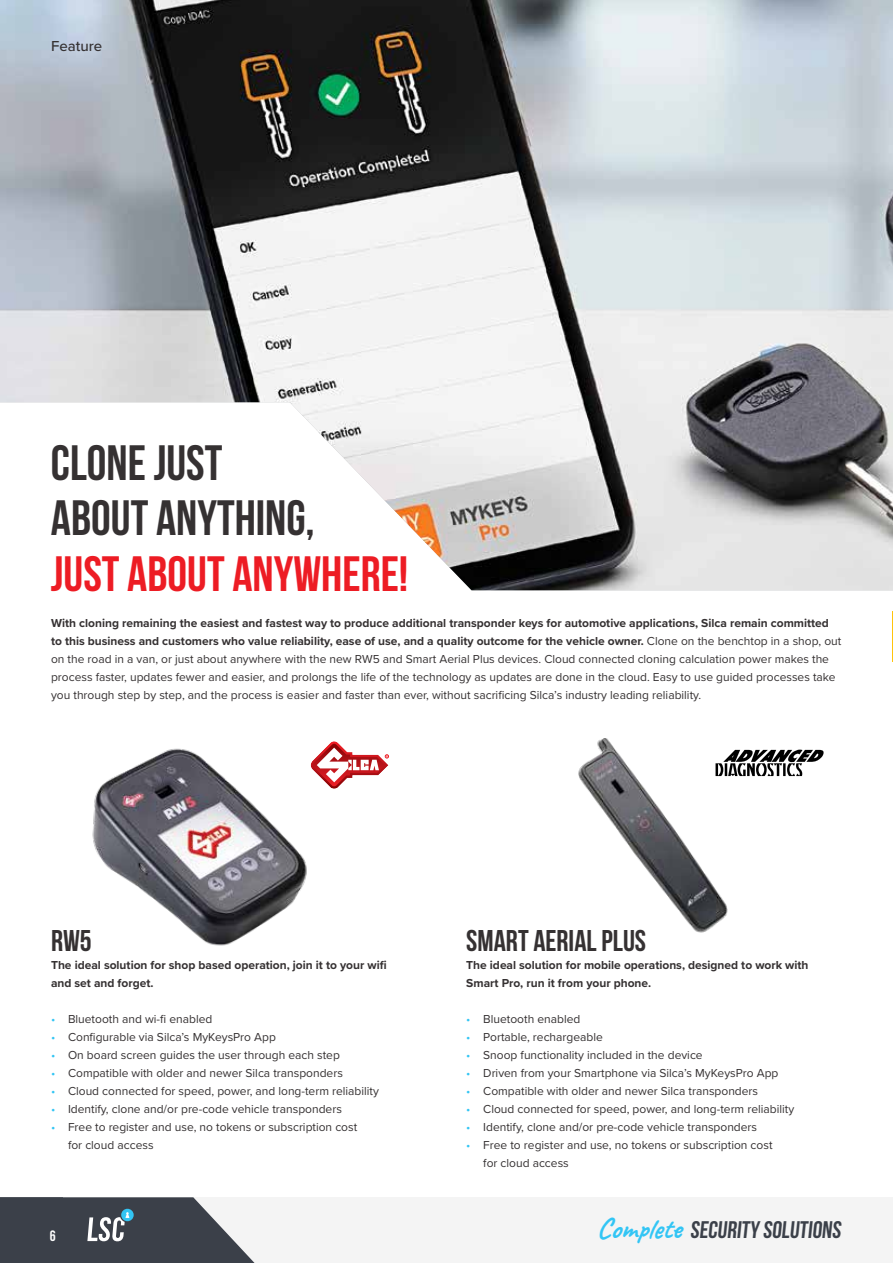
<style>
.page{position:relative;width:893px;height:1263px;background:#fff}
.page>*{position:absolute;margin:0;border:0;box-sizing:border-box;transform-origin:0 0}
.t1{font:700 49.65px/55.5px "Bebas Neue";color:#353132}
.t2{font:700 49.65px "Bebas Neue";color:#ed1c24}
.t3{font:700 30px "Bebas Neue";color:#353132}
.t4{font:700 28.5px "Caveat";color:#32c5f4}
.t5{font:700 24px "Bebas Neue";color:#3b4049}
.t6{font:500 15px "Proxima Nova";color:#353132}
.t7{font:700 15px "Bebas Neue";color:#fff}
.t8{font:12px/18px "Proxima Nova";color:#353132}
.t9{font:700 12px/18px "Proxima Nova";color:#353132}
.s1{font-weight:700}
.s2{color:#32c5f4}
</style>
<div class="page">
<img style="left:0;top:0;width:893px;height:590px">
<svg style="left:312px;top:741px;width:77px;height:48px"></svg>
<svg style="left:729px;top:750px;width:94px;height:26px"></svg>
<div style="left:63px;top:1197px;width:830px;height:66px;background:#f4f4f4"></div>
<svg style="left:0;top:1197px;width:255px;height:66px;background:#565b63"></svg>
<hr style="left:892px;top:611px;width:1px;height:51px;background:#ffc40c">
<img style="left:92px;top:748px;width:220px;height:198px">
<img style="left:578px;top:738px;width:151px;height:195px">
<p class="t6" style="left:51px;top:35px;width:53px">Feature</p>
<h1 class="t1" style="left:51px;top:434px;width:265px">CLONE JUST<br>ABOUT ANYTHING,</h1>
<h1 class="t2" style="left:51px;top:546px;width:359px">JUST ABOUT ANYWHERE!</h1>
<p class="t8" style="left:51px;top:614px;width:792px"><span class="s1">With cloning remaining the easiest and fastest way to produce additional transponder keys for automotive applications, Silca remain committed to this business and customers who value reliability, ease of use, and a quality outcome for the vehicle owner.</span> Clone on the benchtop in a shop, out on the road in a van, or just about anywhere with the new RW5 and Smart Aerial Plus devices. Cloud connected cloning calculation power makes the process faster, updates fewer and easier, and prolongs the life of the technology as updates are done in the cloud. Easy to use guided processes take you through step by step, and the process is easier and faster than ever, without sacrificing Silca’s industry leading reliability.</p>
<h2 class="t3" style="left:51px;top:924px;width:42px">RW5</h2>
<p class="t9" style="left:51px;top:956px;width:337px">The ideal solution for shop based operation, join it to your wifi and set and forget.</p>
<p class="t8" style="left:51px;top:1010px;width:163px"><span class="s2">•</span> Bluetooth and wi-fi enabled</p>
<p class="t8" style="left:51px;top:1028px;width:226px"><span class="s2">•</span> Configurable via Silca’s MyKeysPro App</p>
<p class="t8" style="left:51px;top:1046px;width:290px"><span class="s2">•</span> On board screen guides the user through each step</p>
<p class="t8" style="left:51px;top:1064px;width:293px"><span class="s2">•</span> Compatible with older and newer Silca transponders</p>
<p class="t8" style="left:51px;top:1082px;width:329px"><span class="s2">•</span> Cloud connected for speed, power, and long-term reliability</p>
<p class="t8" style="left:51px;top:1100px;width:292px"><span class="s2">•</span> Identify, clone and/or pre-code vehicle transponders</p>
<p class="t8" style="left:68px;top:1118px;width:291px;text-indent:-17px"><span class="s2">•</span> Free to register and use, no tokens or subscription cost for cloud access</p>
<p class="t7" style="left:50px;top:1228px;width:7px">6</p>
<h2 class="t3" style="left:466px;top:924px;width:181px">SMART AERIAL PLUS</h2>
<p class="t9" style="left:466px;top:956px;width:344px">The ideal solution for mobile operations, designed to work with<br>Smart Pro, run it from your phone.</p>
<p class="t8" style="left:466px;top:1010px;width:116px"><span class="s2">•</span> Bluetooth enabled</p>
<p class="t8" style="left:466px;top:1028px;width:138px"><span class="s2">•</span> Portable, rechargeable</p>
<p class="t8" style="left:466px;top:1046px;width:238px"><span class="s2">•</span> Snoop functionality included in the device</p>
<p class="t8" style="left:466px;top:1064px;width:314px"><span class="s2">•</span> Driven from your Smartphone via Silca’s MyKeysPro App</p>
<p class="t8" style="left:466px;top:1082px;width:293px"><span class="s2">•</span> Compatible with older and newer Silca transponders</p>
<p class="t8" style="left:466px;top:1100px;width:329px"><span class="s2">•</span> Cloud connected for speed, power, and long-term reliability</p>
<p class="t8" style="left:466px;top:1118px;width:292px"><span class="s2">•</span> Identify, clone and/or pre-code vehicle transponders</p>
<p class="t8" style="left:483px;top:1136px;width:291px;text-indent:-17px"><span class="s2">•</span> Free to register and use, no tokens or subscription cost for cloud access</p>
<h3 class="t4" style="left:596px;top:1211px;width:86px">Complete</h3>
<h3 class="t5" style="left:690px;top:1217px;width:155px">SECURITY SOLUTIONS</h3>
</div>
